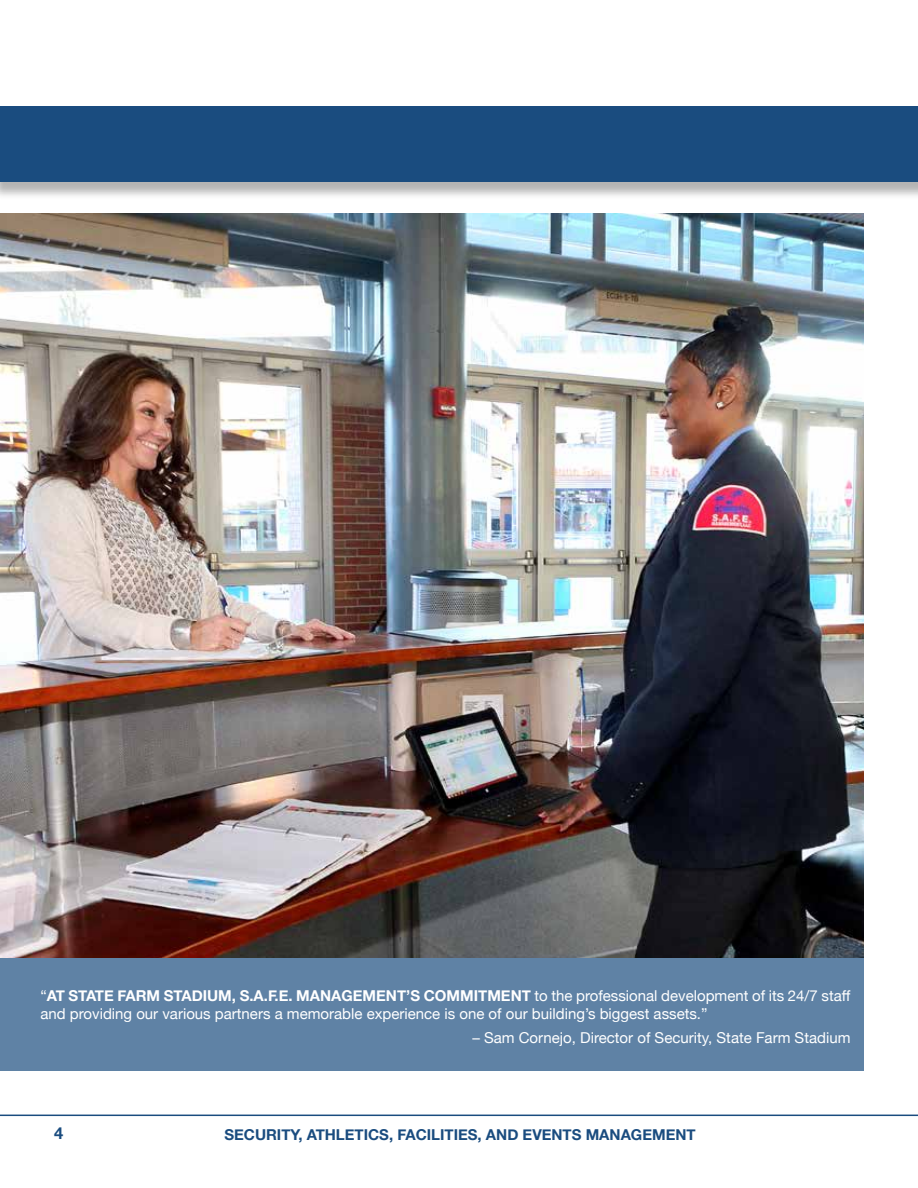
<style>
.page{position:relative;width:918px;height:1188px;background:#fff}
.page>*{position:absolute;margin:0;border:0;box-sizing:border-box;transform-origin:0 0}
.t1{font:700 16.5px "Helvetica Neue";color:#1a4c7f}
.t2{font:15px/18px "Helvetica Neue";color:#fff}
.t3{font:700 15px "Helvetica Neue";color:#1a4c7f}
.s1{font-weight:700}
</style>
<div class="page">
<img style="left:0;top:214px;width:864px;height:744px">
<div style="left:0;top:108px;width:918px;height:92px;background:#000;opacity:.3"></div>
<div style="left:0;top:106px;width:918px;height:75px;background:#1a4c7f"></div>
<hr style="left:0;top:1115px;width:918px;height:1px;background:#1a4c7f">
<div style="left:0;top:958px;width:864px;height:113px;background:#5f82a5"></div>
<p class="t2" style="left:40px;top:987px;width:812px">“<span class="s1">AT STATE FARM STADIUM, S.A.F.E. MANAGEMENT’S COMMITMENT</span> to the professional development of its 24/7 staff and providing our various partners a memorable experience is one of our building’s biggest assets.”</p>
<p class="t2" style="left:472px;top:1030px;width:380px">– Sam Cornejo, Director of Security, State Farm Stadium</p>
<p class="t1" style="left:54px;top:1120px;width:11px">4</p>
<p class="t3" style="left:224px;top:1123px;width:473px">SECURITY, ATHLETICS, FACILITIES, AND EVENTS MANAGEMENT</p>
</div>
